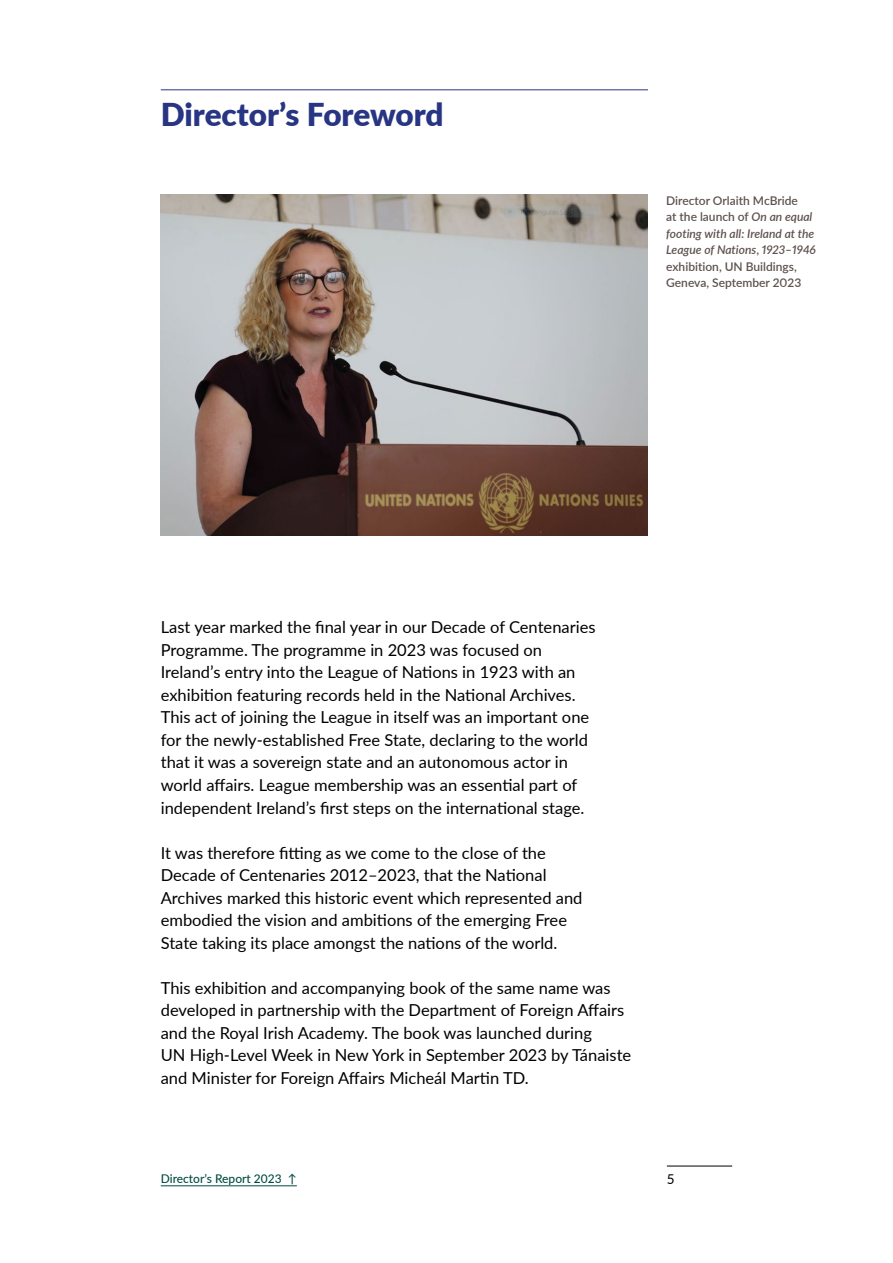
<style>
.page{position:relative;width:893px;height:1263px;background:#fff}
.page>*{position:absolute;margin:0;border:0;box-sizing:border-box;transform-origin:0 0}
.t1{font:900 31.5px "Lato";letter-spacing:-.005em;color:#283583}
.t2{font:16.5px/22.5px "Lato";color:#000}
.t3{font:13.5px "Lato";color:#000}
.t4{font:600 12px/16.5px "Lato";color:#5d514d}
.t5{font:500 12px "Lato";color:#004d44}
.s1{font-style:italic}
</style>
<div class="page">
<hr style="left:667px;top:1166px;width:65px;height:1px;background:#000">
<hr style="left:161px;top:1185px;width:136px;height:1px;background:#004d44">
<hr style="left:161px;top:90px;width:487px;height:1px;background:#283583">
<img style="left:161px;top:195px;width:487px;height:340px">
<h1 class="t1" style="left:161px;top:91px;width:284px">Director’s Foreword</h1>
<p class="t4" style="left:666px;top:191px;width:151px">Director Orlaith McBride<br>at the launch of <span class="s1">On an equal footing with all: Ireland at the<br>League of Nations</span>, <span class="s1">1923–1946 </span>exhibition, UN Buildings,<br>Geneva, September 2023</p>
<p class="t2" style="left:161px;top:615px;width:436px">Last year marked the final year in our Decade of Centenaries Programme. The programme in 2023 was focused on Ireland’s entry into the League of Nations in 1923 with an exhibition featuring records held in the National Archives.<br>This act of joining the League in itself was an important one for the newly-established Free State, declaring to the world that it was a sovereign state and an autonomous actor in world affairs. League membership was an essential part of independent Ireland’s first steps on the international stage.</p>
<p class="t2" style="left:161px;top:840px;width:423px">It was therefore fitting as we come to the close of the Decade of Centenaries 2012–2023, that the National Archives marked this historic event which represented and embodied the vision and ambitions of the emerging Free State taking its place amongst the nations of the world.</p>
<p class="t2" style="left:161px;top:975px;width:472px">This exhibition and accompanying book of the same name was developed in partnership with the Department of Foreign Affairs and the Royal Irish Academy. The book was launched during<br>UN High-Level Week in New York in September 2023 by Tánaiste and Minister for Foreign Affairs Micheál Martin TD.</p>
<p class="t5" style="left:161px;top:1170px;width:138px">Director’s Report 2023 ↑</p>
<p class="t3" style="left:667px;top:1170px;width:9px">5</p>
</div>
